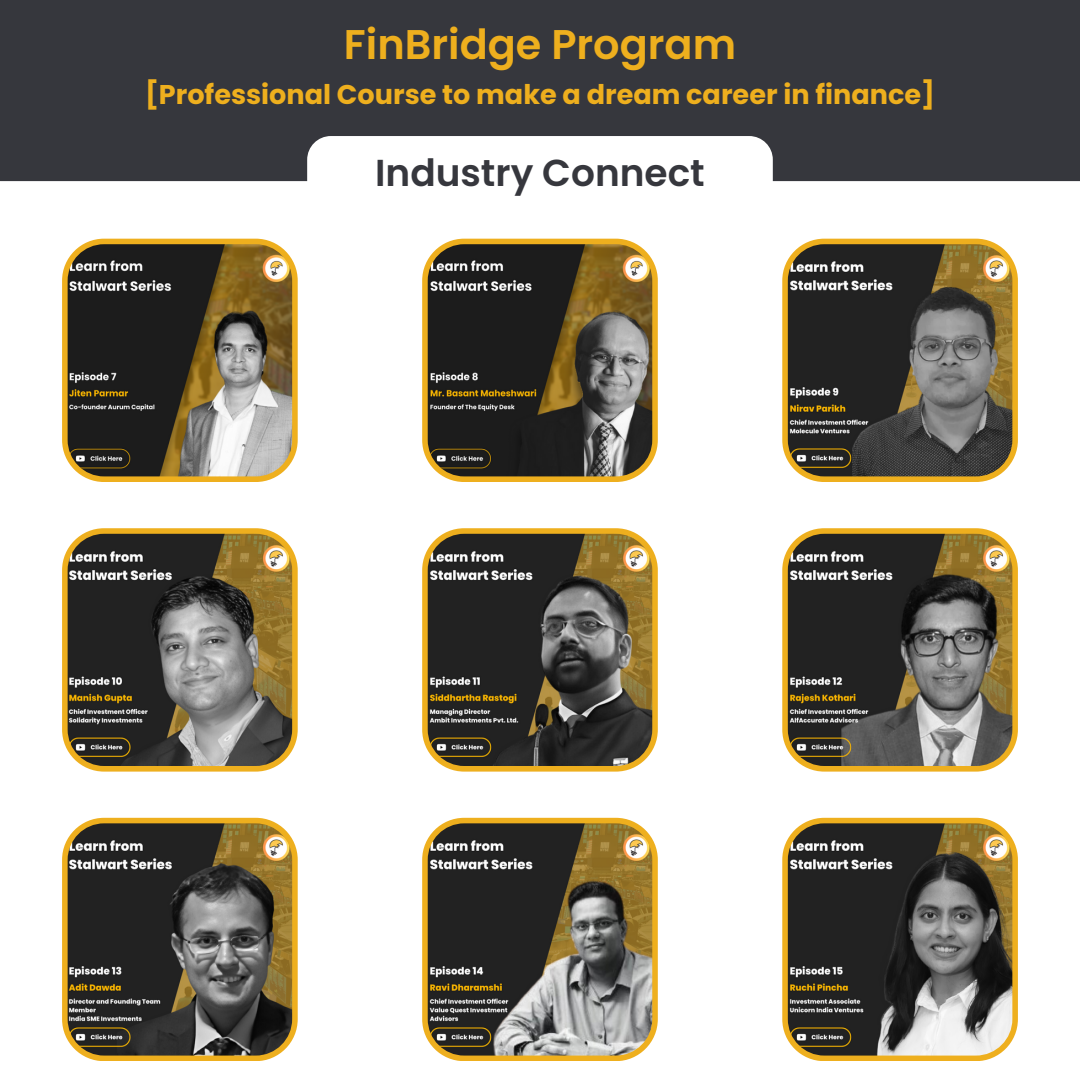
<style>
.page{position:relative;width:1080px;height:1080px;background:#fff}
.page>*{position:absolute;margin:0;border:0;box-sizing:border-box;transform-origin:0 0}
.t1{font:600 41.5px "Poppins";color:#eeaf1e}
.t2{font:600 37.5px "Poppins";color:#36373d}
.t3{font:700 27.12px "Poppins";color:#eeaf1e}
</style>
<div class="page">
<div style="left:0;top:0;width:1080px;height:181px;background:#36373d"></div>
<svg style="left:307px;top:136px;width:466px;height:45px"></svg>
<svg style="left:62px;top:528px;width:236px;height:244px;background:#6d634b"></svg>
<svg style="left:422px;top:528px;width:236px;height:244px;background:#5c523c"></svg>
<svg style="left:782px;top:528px;width:236px;height:244px;background:#685f4a"></svg>
<svg style="left:62px;top:239px;width:236px;height:243px;background:#6a5f46"></svg>
<svg style="left:422px;top:239px;width:236px;height:243px;background:#594f38"></svg>
<svg style="left:782px;top:239px;width:236px;height:243px;background:#605743"></svg>
<svg style="left:62px;top:818px;width:236px;height:243px;background:#5f5640"></svg>
<svg style="left:422px;top:818px;width:236px;height:243px;background:#716751"></svg>
<svg style="left:782px;top:818px;width:236px;height:243px;background:#655e4c"></svg>
<p class="t1" style="left:344px;top:15px;width:394px">FinBridge Program</p>
<p class="t3" style="left:145px;top:75px;width:791px">[Professional Course to make a dream career in finance]</p>
<h1 class="t2" style="left:375px;top:147px;width:331px">Industry Connect</h1>
</div>
